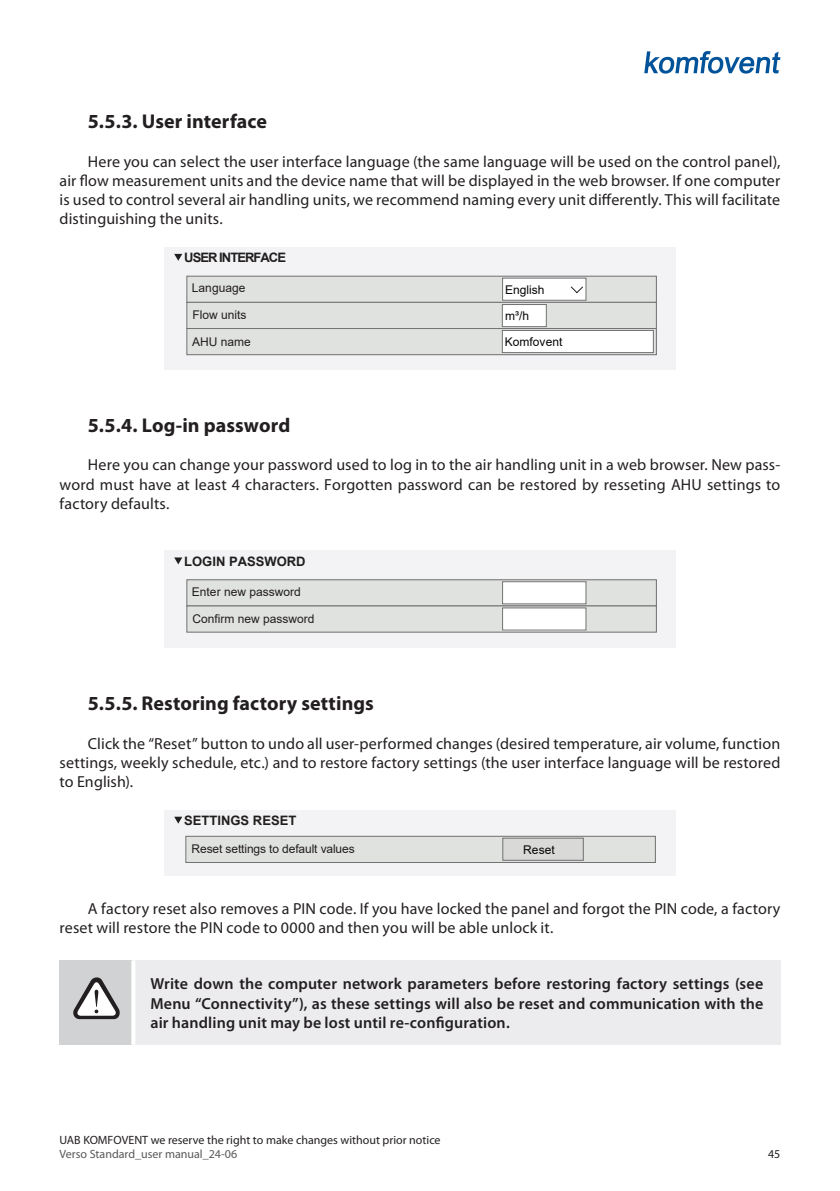
<style>
.page{position:relative;width:840px;height:1191px;background:#fff}
.page>*{position:absolute;margin:0;border:0;box-sizing:border-box;transform-origin:0 0}
.t1{font:700 20px "Myriad Pro";letter-spacing:.005em;color:#231f20}
.t2{font:16px/19.2px "Myriad Pro";letter-spacing:.01em;color:#231f20;text-align:justify}
.t3{font:600 16px/19.2px "Myriad Pro";letter-spacing:.01em;color:#231f20;text-align:justify}
.t4{font:700 13px "Arial";color:#211e1e}
.t5{font:700 13px "Arial";letter-spacing:-.075em;color:#211e1e}
.t6{font:12px "Arial";color:#211e1e}
.t7{font:12px "Myriad Pro";color:#231f20}
.t8{font:12px "Myriad Pro";color:#57585a}
.t9{font:12px "Arial";color:#050504}
</style>
<div class="page">
<svg style="left:644px;top:51px;width:136px;height:23px"></svg>
<div style="left:164px;top:247px;width:511px;height:122px;background:#f3f3f5"></div>
<div style="left:187px;top:276px;width:469px;height:26px;background:#e0e2e0"></div>
<div style="left:186px;top:276px;width:470px;height:27px;border:1px solid #717171"></div>
<svg style="left:174px;top:254px;width:8px;height:7px"></svg>
<div style="left:187px;top:302px;width:469px;height:26px;background:#e0e2e0"></div>
<div style="left:186px;top:302px;width:470px;height:27px;border:1px solid #717171"></div>
<div style="left:502px;top:304px;width:44px;height:23px;background:#fff"></div>
<div style="left:501px;top:304px;width:45px;height:23px;border:1px solid #717171"></div>
<div style="left:187px;top:328px;width:469px;height:27px;background:#e0e2e0"></div>
<div style="left:186px;top:328px;width:470px;height:27px;border:1px solid #717171"></div>
<div style="left:502px;top:278px;width:83px;height:22px;background:#fff"></div>
<div style="left:502px;top:278px;width:84px;height:23px;border:1px solid #717171"></div>
<svg style="left:570px;top:286px;width:13px;height:8px"></svg>
<div style="left:502px;top:330px;width:151px;height:22px;background:#fff"></div>
<div style="left:501px;top:330px;width:152px;height:23px;border:1px solid #717171"></div>
<div style="left:164px;top:550px;width:511px;height:98px;background:#f3f3f5"></div>
<div style="left:187px;top:580px;width:469px;height:26px;background:#e0e2e0"></div>
<div style="left:186px;top:579px;width:470px;height:27px;border:1px solid #717171"></div>
<svg style="left:174px;top:557px;width:8px;height:7px"></svg>
<div style="left:187px;top:606px;width:469px;height:26px;background:#e0e2e0"></div>
<div style="left:186px;top:605px;width:470px;height:27px;border:1px solid #717171"></div>
<div style="left:502px;top:582px;width:83px;height:22px;background:#fff"></div>
<div style="left:502px;top:581px;width:84px;height:23px;border:1px solid #717171"></div>
<div style="left:502px;top:608px;width:83px;height:22px;background:#fff"></div>
<div style="left:502px;top:607px;width:84px;height:23px;border:1px solid #717171"></div>
<div style="left:164px;top:809px;width:511px;height:66px;background:#f3f3f5"></div>
<svg style="left:174px;top:816px;width:8px;height:7px"></svg>
<div style="left:186px;top:836px;width:469px;height:26px;background:#e0e2e0"></div>
<div style="left:185px;top:835px;width:470px;height:28px;border:1px solid #717171"></div>
<div style="left:502px;top:838px;width:81px;height:22px;background:#d9d9d8"></div>
<div style="left:502px;top:837px;width:81px;height:23px;border:1px solid #707171"></div>
<div style="left:60px;top:960px;width:73px;height:84px;background:#d1d2d4"></div>
<div style="left:133px;top:960px;width:647px;height:84px;background:#ececee"></div>
<svg style="left:131px;top:960px;width:4px;height:84px"></svg>
<svg style="left:73px;top:977px;width:47px;height:42px"></svg>
<p class="t1" style="left:88px;top:109px;width:180px">5.5.3. User interface</p>
<p class="t2" style="left:60px;top:152px;width:722px;text-indent:28px">Here you can select the user interface language (the same language will be used on the control panel), air flow measurement units and the device name that will be displayed in the web browser. If one computer is used to control several air handling units, we recommend naming every unit differently. This will facilitate distinguishing the units.</p>
<p class="t5" style="left:184px;top:248px;width:103px">USER INTERFACE</p>
<p class="t6" style="left:192px;top:280px;width:55px">Language</p>
<p class="t9" style="left:504px;top:281px;width:41px">English</p>
<p class="t6" style="left:192px;top:307px;width:56px">Flow units</p>
<p class="t9" style="left:505px;top:308px;width:25px">m³/h</p>
<p class="t6" style="left:192px;top:334px;width:60px">AHU name</p>
<p class="t9" style="left:504px;top:334px;width:59px">Komfovent</p>
<p class="t1" style="left:88px;top:412px;width:204px">5.5.4. Log-in password</p>
<p class="t2" style="left:60px;top:455px;width:722px;text-indent:28px">Here you can change your password used to log in to the air handling unit in a web browser. New pass&shy;word must have at least 4 characters. Forgotten password can be restored by resseting AHU settings to factory defaults.</p>
<p class="t4" style="left:184px;top:552px;width:123px">LOGIN PASSWORD</p>
<p class="t6" style="left:192px;top:583px;width:110px">Enter new password</p>
<p class="t6" style="left:192px;top:610px;width:124px">Confirm new password</p>
<p class="t1" style="left:88px;top:690px;width:287px">5.5.5. Restoring factory settings</p>
<p class="t2" style="left:60px;top:733px;width:722px;text-indent:28px">Click the “Reset” button to undo all user-performed changes (desired temperature, air volume, function settings, weekly schedule, etc.) and to restore factory settings (the user interface language will be restored to English).</p>
<p class="t4" style="left:184px;top:811px;width:113px">SETTINGS RESET</p>
<p class="t6" style="left:191px;top:840px;width:165px">Reset settings to default values</p>
<p class="t9" style="left:523px;top:841px;width:33px">Reset</p>
<p class="t2" style="left:60px;top:898px;width:722px;text-indent:28px">A factory reset also removes a PIN code. If you have locked the panel and forgot the PIN code, a factory reset will restore the PIN code to 0000 and then you will be able unlock it.</p>
<p class="t3" style="left:150px;top:974px;width:614px">Write down the computer network parameters before restoring factory settings (see Menu “Connectivity”), as these settings will also be reset and communication with the air handling unit may be lost until re-configuration.</p>
<p class="t7" style="left:60px;top:1132px;width:382px">UAB KOMFOVENT we reserve the right to make changes without prior notice</p>
<p class="t8" style="left:60px;top:1146px;width:179px">Verso Standard_user manual_24-06</p>
<p class="t7" style="left:767px;top:1146px;width:14px">45</p>
</div>
